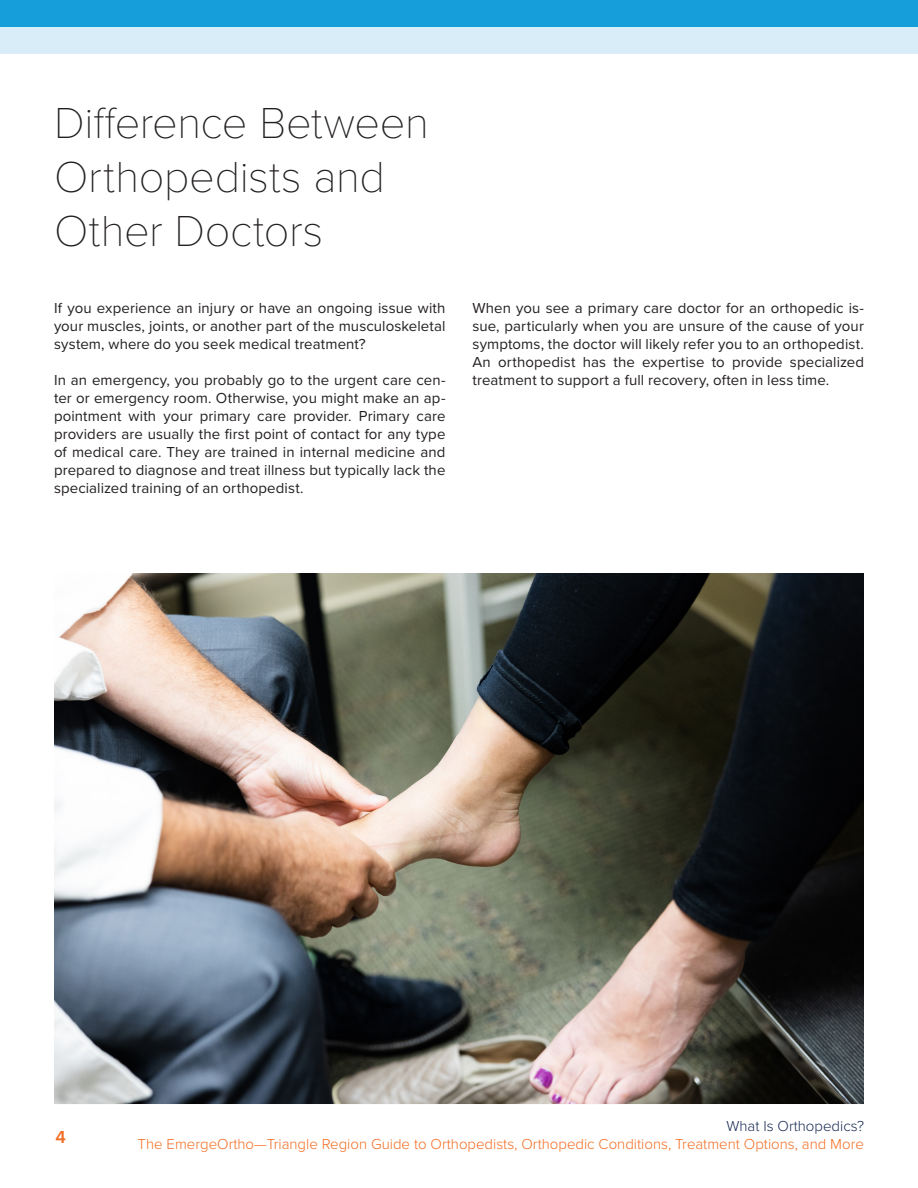
<style>
.page{position:relative;width:918px;height:1188px;background:#fff}
.page>*{position:absolute;margin:0;border:0;box-sizing:border-box;transform-origin:0 0}
.t1{font:100 45px/54px "Proxima Nova T";letter-spacing:-.005em;color:#231f20}
.t2{font:600 18px "Proxima Nova";color:#f36c21}
.t3{font:15px/18px "Proxima Nova";letter-spacing:.005em;color:#231f20;text-align:justify}
.t4{font:300 15px "Proxima Nova";color:#f36c21}
.t5{font:300 15px "Proxima Nova";color:#172953}
</style>
<div class="page">
<div style="left:0;top:0;width:918px;height:27px;background:#159eda"></div>
<div style="left:0;top:27px;width:918px;height:27px;background:#d9edf9"></div>
<hr style="left:54px;top:1103px;width:810px;height:1px;background:#e6e7e9">
<img style="left:54px;top:573px;width:810px;height:530px">
<p class="t1" style="left:54px;top:93px;width:376px">Difference Between<br>Orthopedists and<br>Other Doctors</p>
<p class="t3" style="left:54px;top:298px;width:393px">If you experience an injury or have an ongoing issue with your muscles, joints, or another part of the musculoskeletal system, where do you seek medical treatment?</p>
<p class="t3" style="left:54px;top:370px;width:393px">In an emergency, you probably go to the urgent care cen&shy;ter or emergency room. Otherwise, you might make an ap&shy;pointment with your primary care provider. Primary care providers are usually the first point of contact for any type of medical care. They are trained in internal medicine and prepared to diagnose and treat illness but typically lack the specialized training of an orthopedist.</p>
<p class="t3" style="left:472px;top:298px;width:393px">When you see a primary care doctor for an orthopedic is&shy;sue, particularly when you are unsure of the cause of your symptoms, the doctor will likely refer you to an orthopedist.<br>An orthopedist has the expertise to provide specialized treatment to support a full recovery, often in less time.</p>
<p class="t2" style="left:56px;top:1123px;width:12px">4</p>
<p class="t5" style="left:726px;top:1115px;width:139px">What Is Orthopedics?</p>
<p class="t4" style="left:138px;top:1133px;width:728px">The EmergeOrtho—Triangle Region Guide to Orthopedists, Orthopedic Conditions, Treatment Options, and More</p>
</div>
